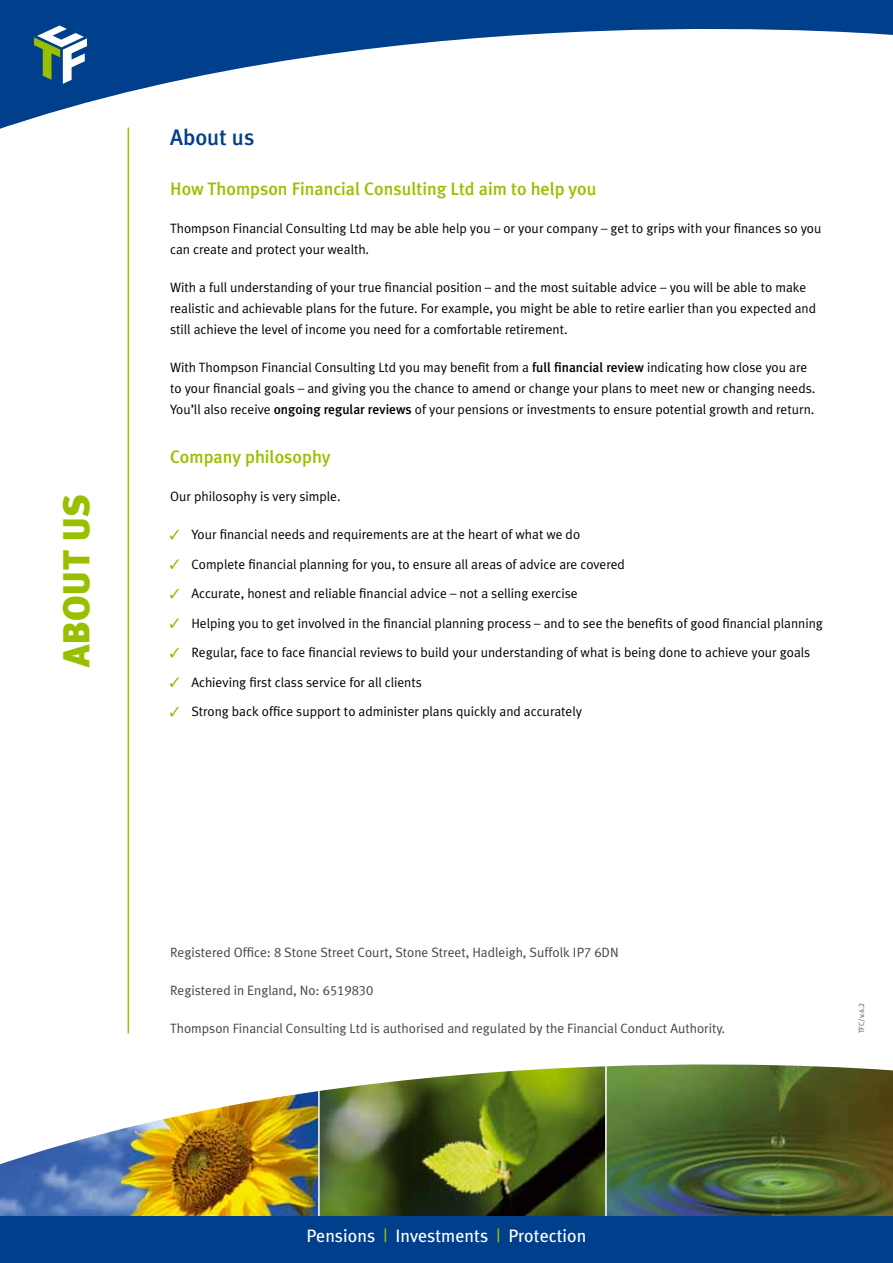
<style>
.page{position:relative;width:893px;height:1263px;background:#fff}
.page>*{position:absolute;margin:0;border:0;box-sizing:border-box;transform-origin:0 0}
.t1{font:900 37.5px "Meta Plus";color:#98c000}
.t2{font:500 22.5px "Meta Plus";color:#003f8b}
.t3{font:500 18px "Meta Plus";color:#98c000}
.t4{font:18px "Meta Plus";color:#fff}
.t5{font:13.5px/29.5px "Meta Plus Normal";color:#000}
.t6{font:13.5px "Meta Plus Normal";color:#454347}
.t7{font:7.5px "Meta Plus Normal Caps";color:#504f53}
.s1{font-family:"Meta Plus";font-weight:500}
.s2{font-family:"Meta Plus Normal Caps"}
.s3{color:#98c000}
</style>
<div class="page">
<img style="left:0;top:1168px;width:318px;height:48px">
<img style="left:320px;top:1168px;width:573px;height:48px">
<img style="left:0;top:1020px;width:893px;height:148px">
<hr style="left:318px;top:1070px;width:2px;height:193px;background:#fff">
<hr style="left:605px;top:1055px;width:2px;height:208px;background:#fff">
<svg style="left:0;top:0;width:893px;height:133px"></svg>
<svg style="left:34px;top:26px;width:53px;height:58px"></svg>
<div style="left:0;top:1216px;width:893px;height:47px;background:#003f8b"></div>
<hr style="left:128px;top:128px;width:1px;height:905px;background:#98c000">
<svg style="left:170px;top:530px;width:9px;height:9px"></svg>
<svg style="left:170px;top:559px;width:9px;height:10px"></svg>
<svg style="left:170px;top:589px;width:9px;height:9px"></svg>
<svg style="left:170px;top:618px;width:9px;height:10px"></svg>
<svg style="left:170px;top:648px;width:9px;height:9px"></svg>
<svg style="left:170px;top:677px;width:9px;height:10px"></svg>
<svg style="left:170px;top:707px;width:9px;height:9px"></svg>
<h1 class="t1" style="left:54px;top:667px;width:175px;rotate:-90deg">ABOUT US</h1>
<h2 class="t2" style="left:170px;top:124px;width:86px">About us</h2>
<h3 class="t3" style="left:170px;top:178px;width:428px">How Thompson Financial Consulting Ltd aim to help you</h3>
<p class="t5" style="left:170px;top:217px;width:653px;line-height:21px">Thompson Financial Consulting Ltd may be able help you – or your company – get to grips with your finances so you can create and protect your wealth.</p>
<p class="t5" style="left:170px;top:276px;width:647px;line-height:21px">With a full understanding of your true financial position – and the most suitable advice – you will be able to make realistic and achievable plans for the future. For example, you might be able to retire earlier than you expected and still achieve the level of income you need for a comfortable retirement.</p>
<p class="t5" style="left:170px;top:356px;width:647px;line-height:21px">With Thompson Financial Consulting Ltd you may benefit from a <span class="s1">full financial review</span> indicating how close you are to your financial goals – and giving you the chance to amend or change your plans to meet new or changing needs.<br>You’ll also receive <span class="s1">ongoing regular reviews</span> of your pensions or investments to ensure potential growth and return.</p>
<h3 class="t3" style="left:170px;top:447px;width:162px">Company philosophy</h3>
<p class="t5" style="left:170px;top:482px;width:172px">Our philosophy is very simple.</p>
<p class="t5" style="left:191px;top:520px;width:633px">Your financial needs and requirements are at the heart of what we do<br>Complete financial planning for you, to ensure all areas of advice are covered<br>Accurate, honest and reliable financial advice – not a selling exercise<br>Helping you to get involved in the financial planning process – and to see the benefits of good financial planning Regular, face to face financial reviews to build your understanding of what is being done to achieve your goals Achieving first class service for all clients<br>Strong back office support to administer plans quickly and accurately</p>
<p class="t6" style="left:170px;top:945px;width:450px">Registered Office: <span class="s2">8</span> Stone Street Court, Stone Street, Hadleigh, Suffolk IP<span class="s2">7 6</span>DN</p>
<p class="t6" style="left:170px;top:983px;width:205px">Registered in England, No: <span class="s2">6519830</span></p>
<p class="t6" style="left:170px;top:1021px;width:557px">Thompson Financial Consulting Ltd is authorised and regulated by the Financial Conduct Authority.</p>
<h3 class="t4" style="left:307px;top:1225px;width:281px">Pensions <span class="s3">|</span> Investments <span class="s3">|</span> Protection</h3>
<p class="t7" style="left:857px;top:1033px;width:32px;rotate:-90deg">TFC/v.4.2</p>
</div>
